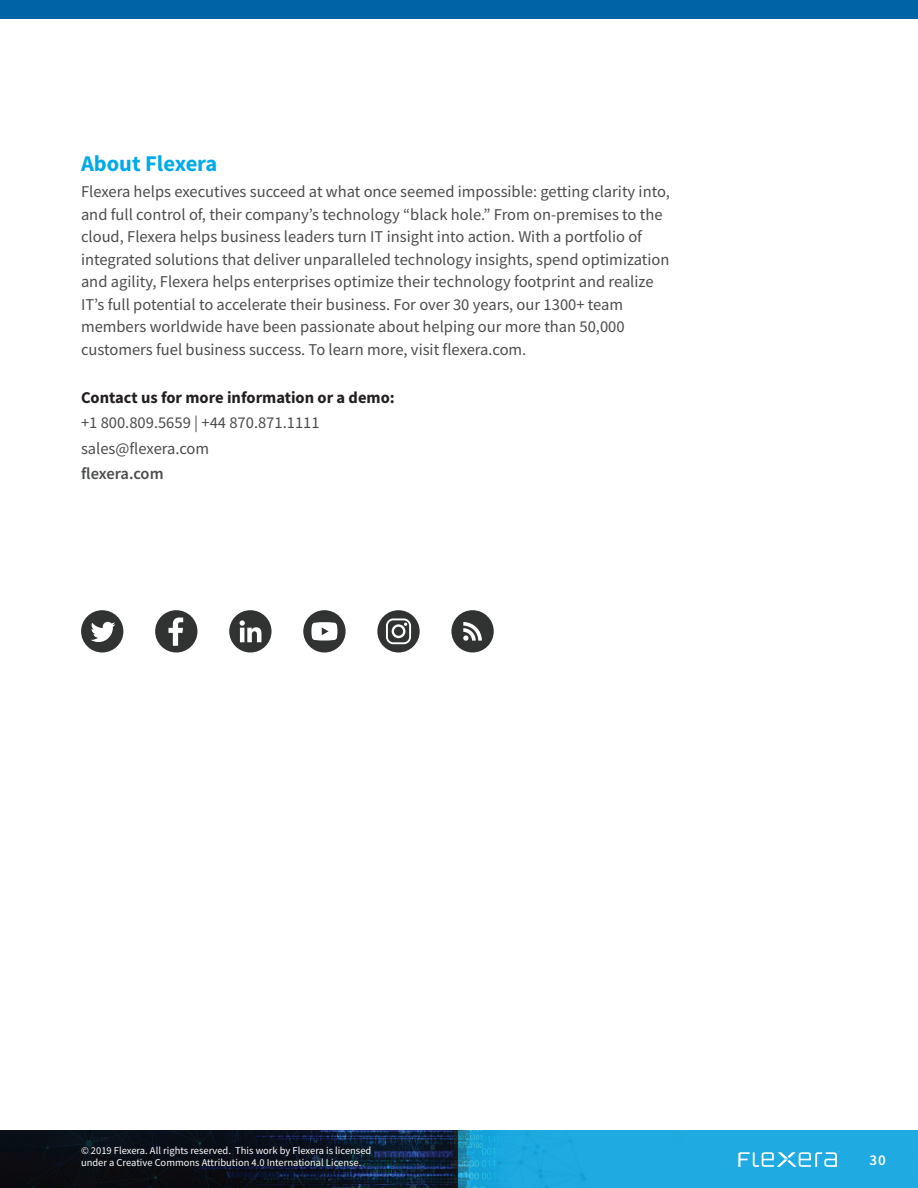
<style>
.page{position:relative;width:918px;height:1188px;background:#fff}
.page>*{position:absolute;margin:0;border:0;box-sizing:border-box;transform-origin:0 0}
.t1{font:700 22.5px "Source Sans Pro";color:#00abe7}
.t2{font:16.5px/22.5px "Source Sans Pro";color:#4b4c4d}
.t3{font:700 16.5px "Source Sans Pro";color:#231f20}
.t4{font:600 16.5px "Source Sans Pro";letter-spacing:-.005em;color:#4b4c4d}
.t5{font:600 15px "Source Sans Pro";color:#fff}
.t6{font:10.5px/12px "Source Sans Pro";color:#fff}
</style>
<div class="page">
<img style="left:0;top:1131px;width:918px;height:57px">
<svg style="left:738px;top:1152px;width:102px;height:15px;background:#62c3e9"></svg>
<div style="left:0;top:0;width:918px;height:19px;background:#0063a4"></div>
<div style="left:377px;top:610px;width:43px;height:42px;background:#313232;border-radius:50%"></div>
<svg style="left:386px;top:618px;width:25px;height:26px"></svg>
<div style="left:155px;top:610px;width:42px;height:42px;background:#313232;border-radius:50%"></div>
<svg style="left:168px;top:618px;width:15px;height:28px"></svg>
<div style="left:229px;top:610px;width:43px;height:42px;background:#313232;border-radius:50%"></div>
<svg style="left:240px;top:620px;width:21px;height:22px"></svg>
<div style="left:81px;top:610px;width:42px;height:42px;background:#313232;border-radius:50%"></div>
<svg style="left:91px;top:622px;width:24px;height:20px"></svg>
<div style="left:303px;top:610px;width:43px;height:42px;background:#313232;border-radius:50%"></div>
<svg style="left:311px;top:622px;width:26px;height:19px"></svg>
<div style="left:451px;top:610px;width:43px;height:42px;background:#313232;border-radius:50%"></div>
<svg style="left:463px;top:622px;width:19px;height:19px"></svg>
<h1 class="t1" style="left:81px;top:149px;width:138px">About Flexera</h1>
<p class="t2" style="left:81px;top:181px;width:590px">Flexera helps executives succeed at what once seemed impossible: getting clarity into, and full control of, their company’s technology “black hole.” From on-premises to the cloud, Flexera helps business leaders turn IT insight into action. With a portfolio of integrated solutions that deliver unparalleled technology insights, spend optimization and agility, Flexera helps enterprises optimize their technology footprint and realize IT’s full potential to accelerate their business. For over 30 years, our 1300+ team members worldwide have been passionate about helping our more than 50,000 customers fuel business success. To learn more, visit flexera.com.</p>
<p class="t3" style="left:81px;top:386px;width:315px">Contact us for more information or a demo:</p>
<p class="t2" style="left:81px;top:410px;width:240px;line-height:25.5px">+1 800.809.5659 | +44 870.871.1111 sales@flexera.com</p>
<p class="t4" style="left:81px;top:463px;width:84px">flexera.com</p>
<p class="t6" style="left:81px;top:1144px;width:292px">© 2019 Flexera. All rights reserved. This work by Flexera is licensed under a Creative Commons Attribution 4.0 International License.</p>
<p class="t5" style="left:869px;top:1150px;width:18px">30</p>
</div>
